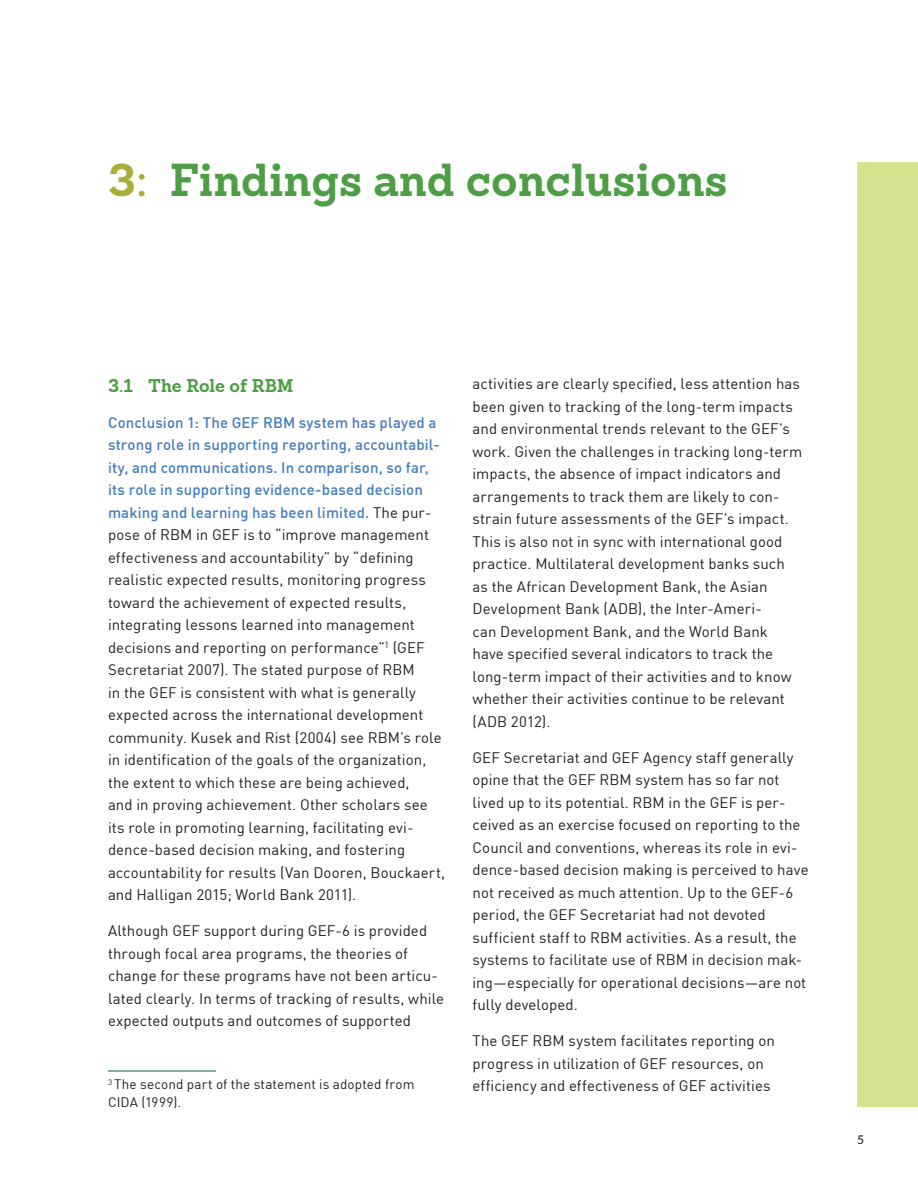
<style>
.page{position:relative;width:918px;height:1188px;background:#fff}
.page>*{position:absolute;margin:0;border:0;box-sizing:border-box;transform-origin:0 0}
.t1{font:700 45px "Sanchez Slab";color:#4d9e45}
.t2{font:700 18px "Sanchez Slab";letter-spacing:.005em;color:#4d9e45}
.t3{font:15px/22.5px "DINOT";letter-spacing:.005em;color:#231f20}
.t4{font:13.5px/18px "DINOT";letter-spacing:.01em;color:#231f20}
.t5{font:500 12px "Lato";color:#231f20}
.s1{color:#a9ae37}
.s2{font-weight:500;color:#467cbf}
</style>
<div class="page">
<div style="left:857px;top:162px;width:61px;height:945px;background:#d4e48e"></div>
<hr style="left:108px;top:1071px;width:108px;height:1px;background:#0c6638">
<h1 class="t1" style="left:108px;top:149px;width:621px"><span class="s1">3:</span> Findings and conclusions</h1>
<p class="t2" style="left:108px;top:373px;width:187px">3.1 The Role of RBM</p>
<p class="t3" style="left:108px;top:410px;width:339px"><span class="s2">Conclusion 1: The GEF RBM system has played a strong role in supporting reporting, accountabil&shy;ity, and communications. In comparison, so far, its role in supporting evidence-based decision making and learning has been limited.</span> The pur&shy;pose of RBM in GEF is to “improve management effectiveness and accountability” by “defining realistic expected results, monitoring progress toward the achievement of expected results, integrating lessons learned into management decisions and reporting on performance”<sup>1</sup> (GEF Secretariat 2007). The stated purpose of RBM<br>in the GEF is consistent with what is generally expected across the international development community. Kusek and Rist (2004) see RBM’s role in identification of the goals of the organization, the extent to which these are being achieved,<br>and in proving achievement. Other scholars see its role in promoting learning, facilitating evi&shy;dence-based decision making, and fostering accountability for results (Van Dooren, Bouckaert, and Halligan 2015; World Bank 2011).</p>
<p class="t3" style="left:108px;top:918px;width:338px">Although GEF support during GEF-6 is provided through focal area programs, the theories of change for these programs have not been articu&shy;lated clearly. In terms of tracking of results, while expected outputs and outcomes of supported</p>
<p class="t4" style="left:108px;top:1074px;width:308px"><sup>3</sup> The second part of the statement is adopted from<br>CIDA (1999).</p>
<p class="t3" style="left:472px;top:372px;width:331px">activities are clearly specified, less attention has been given to tracking of the long-term impacts and environmental trends relevant to the GEF’s work. Given the challenges in tracking long-term impacts, the absence of impact indicators and arrangements to track them are likely to con&shy;strain future assessments of the GEF’s impact.<br>This is also not in sync with international good practice. Multilateral development banks such as the African Development Bank, the Asian Development Bank (ADB), the Inter-Ameri-<br>can Development Bank, and the World Bank have specified several indicators to track the long-term impact of their activities and to know whether their activities continue to be relevant (ADB 2012).</p>
<p class="t3" style="left:472px;top:745px;width:338px">GEF Secretariat and GEF Agency staff generally opine that the GEF RBM system has so far not lived up to its potential. RBM in the GEF is per&shy;ceived as an exercise focused on reporting to the Council and conventions, whereas its role in evi&shy;dence-based decision making is perceived to have not received as much attention. Up to the GEF-6 period, the GEF Secretariat had not devoted sufficient staff to RBM activities. As a result, the systems to facilitate use of RBM in decision mak&shy;ing—especially for operational decisions—are not fully developed.</p>
<p class="t3" style="left:472px;top:1029px;width:304px">The GEF RBM system facilitates reporting on progress in utilization of GEF resources, on efficiency and effectiveness of GEF activities</p>
<p class="t5" style="left:857px;top:1131px;width:8px">5</p>
</div>
